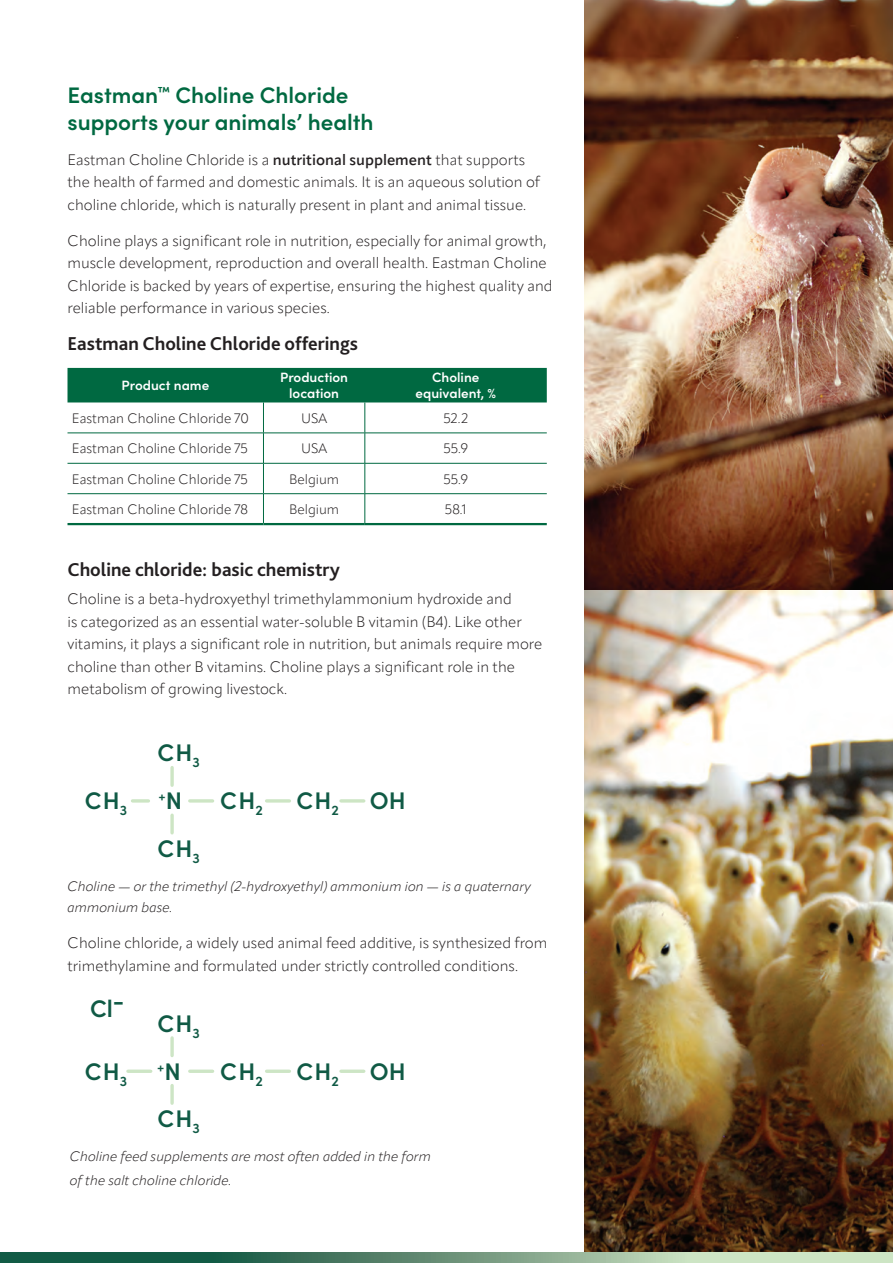
<style>
.page{position:relative;width:893px;height:1263px;background:#fff}
.page>*{position:absolute;margin:0;border:0;box-sizing:border-box;transform-origin:0 0}
.t1{font:600 24px "Sofia Pro";letter-spacing:.06em;color:#105a45}
.Title_green{font:600 22.5px/27px "Sofia Pro";color:#006941}
.TITLE_BLACK{font:700 19.5px "Bliss Pro";color:#231f20}
.BODY_BLACK{font:300 15px/22.5px "Apparat";color:#231f20}
.t2{font:600 13.95px "Sofia Pro";color:#105a45}
.BODY_BLACK-2{font:italic 300 13.5px/21px "Apparat";color:#231f20}
.t3{font:300 13.5px "Apparat";color:#231f20}
.t4{font:600 13.5px "Sofia Pro";color:#fff}
.s1{font-weight:600}
.s2{font-size:24px}
</style>
<div class="page">
<img style="left:585px;top:0;width:308px;height:1252px">
<svg style="left:132px;top:799px;width:16px;height:4px"></svg>
<svg style="left:190px;top:799px;width:23px;height:4px"></svg>
<svg style="left:267px;top:799px;width:22px;height:4px"></svg>
<svg style="left:341px;top:799px;width:23px;height:4px"></svg>
<svg style="left:170px;top:767px;width:4px;height:18px"></svg>
<svg style="left:170px;top:815px;width:4px;height:18px"></svg>
<svg style="left:128px;top:1069px;width:23px;height:4px"></svg>
<svg style="left:190px;top:1069px;width:23px;height:4px"></svg>
<svg style="left:267px;top:1069px;width:22px;height:4px"></svg>
<svg style="left:341px;top:1069px;width:23px;height:4px"></svg>
<svg style="left:170px;top:1038px;width:4px;height:17px"></svg>
<svg style="left:170px;top:1085px;width:4px;height:18px"></svg>
<div style="left:68px;top:368px;width:479px;height:34px;background:#006941"></div>
<hr style="left:263px;top:402px;width:1px;height:31px;background:#006941">
<hr style="left:365px;top:402px;width:1px;height:31px;background:#006941">
<hr style="left:68px;top:433px;width:195px;height:1px;background:#006941">
<hr style="left:263px;top:433px;width:102px;height:1px;background:#006941">
<hr style="left:263px;top:433px;width:1px;height:30px;background:#006941">
<hr style="left:365px;top:433px;width:182px;height:1px;background:#006941">
<hr style="left:365px;top:433px;width:1px;height:30px;background:#006941">
<hr style="left:68px;top:463px;width:195px;height:1px;background:#006941">
<hr style="left:263px;top:463px;width:102px;height:1px;background:#006941">
<hr style="left:365px;top:463px;width:182px;height:1px;background:#006941">
<hr style="left:68px;top:493px;width:195px;height:1px;background:#006941">
<hr style="left:263px;top:493px;width:102px;height:1px;background:#006941">
<svg style="left:263px;top:464px;width:1px;height:59px"></svg>
<hr style="left:365px;top:493px;width:182px;height:1px;background:#006941">
<svg style="left:365px;top:464px;width:1px;height:59px"></svg>
<hr style="left:68px;top:523px;width:195px;height:2px;background:#006941">
<hr style="left:263px;top:523px;width:102px;height:2px;background:#006941">
<hr style="left:365px;top:523px;width:182px;height:2px;background:#006941">
<svg style="left:0;top:1252px;width:893px;height:11px;background:#6d997f"></svg>
<p class="Title_green" style="left:67px;top:80px;width:308px">Eastman<sup>™</sup> Choline Chloride supports your animals’ health</p>
<p class="BODY_BLACK" style="left:68px;top:148px;width:474px">Eastman Choline Chloride is a <span class="s1">nutritional supplement</span> that supports the health of farmed and domestic animals. It is an aqueous solution of choline chloride, which is naturally present in plant and animal tissue.</p>
<p class="BODY_BLACK" style="left:68px;top:229px;width:487px">Choline plays a significant role in nutrition, especially for animal growth, muscle development, reproduction and overall health. Eastman Choline Chloride is backed by years of expertise, ensuring the highest quality and reliable performance in various species.</p>
<p class="TITLE_BLACK" style="left:68px;top:332px;width:292px">Eastman Choline Chloride offerings</p>
<p class="t4" style="left:122px;top:375px;width:89px">Product name</p>
<p class="t4" style="left:280px;top:367px;width:69px">Production</p>
<p class="t4" style="left:289px;top:383px;width:51px">location</p>
<p class="t4" style="left:432px;top:367px;width:49px">Choline</p>
<p class="t4" style="left:416px;top:383px;width:82px">equivalent, %</p>
<p class="t3" style="left:72px;top:410px;width:179px">Eastman Choline Chloride 70</p>
<p class="t3" style="left:301px;top:410px;width:28px">USA</p>
<p class="t3" style="left:443px;top:410px;width:26px">52.2</p>
<p class="t3" style="left:72px;top:440px;width:178px">Eastman Choline Chloride 75</p>
<p class="t3" style="left:301px;top:440px;width:28px">USA</p>
<p class="t3" style="left:444px;top:440px;width:26px">55.9</p>
<p class="t3" style="left:72px;top:471px;width:178px">Eastman Choline Chloride 75</p>
<p class="t3" style="left:289px;top:471px;width:52px">Belgium</p>
<p class="t3" style="left:444px;top:471px;width:26px">55.9</p>
<p class="t3" style="left:72px;top:501px;width:178px">Eastman Choline Chloride 78</p>
<p class="t3" style="left:289px;top:501px;width:52px">Belgium</p>
<p class="t3" style="left:445px;top:501px;width:23px">58.1</p>
<p class="TITLE_BLACK" style="left:68px;top:557px;width:274px">Choline chloride: basic chemistry</p>
<p class="BODY_BLACK" style="left:68px;top:588px;width:476px">Choline is a beta-hydroxyethyl trimethylammonium hydroxide and<br>is categorized as an essential water-soluble B vitamin (B4). Like other vitamins, it plays a significant role in nutrition, but animals require more choline than other B vitamins. Choline plays a significant role in the metabolism of growing livestock.</p>
<p class="t1" style="left:157px;top:734px;width:44px">CH<sub>3</sub></p>
<p class="t1" style="left:85px;top:783px;width:44px">CH<sub>3</sub></p>
<p class="t2" style="left:159px;top:786px;width:25px">+<span class="s2">N</span></p>
<p class="t1" style="left:220px;top:783px;width:44px">CH<sub>2</sub></p>
<p class="t1" style="left:296px;top:783px;width:44px">CH<sub>2</sub></p>
<p class="t1" style="left:370px;top:783px;width:37px">OH</p>
<p class="t1" style="left:157px;top:830px;width:44px">CH<sub>3</sub></p>
<p class="BODY_BLACK-2" style="left:68px;top:876px;width:465px">Choline — or the trimethyl (2-hydroxyethyl) ammonium ion — is a quaternary ammonium base.</p>
<p class="BODY_BLACK" style="left:68px;top:931px;width:481px">Choline chloride, a widely used animal feed additive, is synthesized from trimethylamine and formulated under strictly controlled conditions.</p>
<p class="t1" style="left:90px;top:990px;width:36px">Cl-</p>
<p class="t1" style="left:157px;top:1005px;width:44px">CH<sub>3</sub></p>
<p class="t1" style="left:85px;top:1053px;width:44px">CH<sub>3</sub></p>
<p class="t2" style="left:157px;top:1056px;width:25px">+<span class="s2">N</span></p>
<p class="t1" style="left:220px;top:1053px;width:44px">CH<sub>2</sub></p>
<p class="t1" style="left:296px;top:1053px;width:44px">CH<sub>2</sub></p>
<p class="t1" style="left:370px;top:1053px;width:37px">OH</p>
<p class="t1" style="left:157px;top:1100px;width:44px">CH<sub>3</sub></p>
<p class="BODY_BLACK-2" style="left:70px;top:1146px;width:363px">Choline feed supplements are most often added in the form</p>
<p class="BODY_BLACK-2" style="left:70px;top:1170px;width:163px">of the salt choline chloride.</p>
</div>
